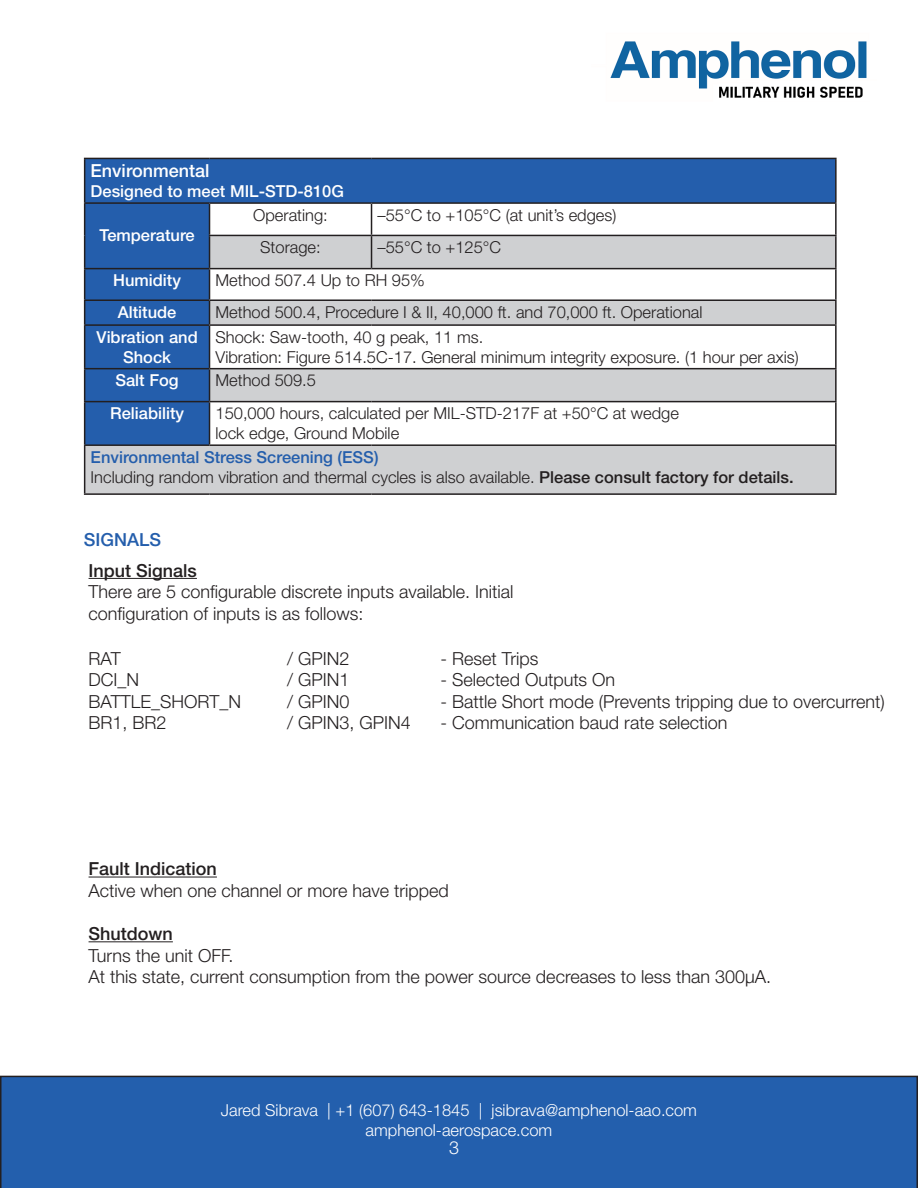
<style>
.page{position:relative;width:918px;height:1188px;background:#fff}
.page>*{position:absolute;margin:0;border:0;box-sizing:border-box;transform-origin:0 0}
.t1{font:300 18px "Helvetica Neue LT Std";color:#231f20}
.t2{font:500 18px "Helvetica Neue LT Std";color:#231f20}
.t3{font:500 18px "Helvetica Neue LT Std";color:#fff}
.t4{font:500 18px "Helvetica Neue LT Std";color:#245eac}
.t5{font:300 18px "Helvetica Neue LT Std";color:#fff}
.t6{font:300 16.5px "Helvetica Neue LT Std";color:#231f20}
.t7{font:500 16.5px/19.8px "Helvetica Neue LT Std";color:#fff;text-align:center}
.t8{font:300 16.5px/19.8px "Helvetica Neue LT Std";color:#fff;text-align:center}
.t9{font:500 16.5px "Helvetica Neue LT Std";color:#245eac}
.s1{font-weight:500}
</style>
<div class="page">
<img style="left:610px;top:41px;width:257px;height:57px">
<div style="left:0;top:1076px;width:918px;height:112px;background:#235fad"></div>
<div style="left:85px;top:159px;width:750px;height:76px;background:#245eac"></div>
<svg style="left:210px;top:204px;width:625px;height:31px"></svg>
<svg style="left:85px;top:235px;width:750px;height:258px;fill:#cfd0d2"></svg>
<hr style="left:84px;top:158px;width:126px;height:1px;background:#231f20">
<hr style="left:84px;top:159px;width:1px;height:43px;background:#231f20">
<hr style="left:210px;top:158px;width:162px;height:1px;background:#231f20">
<hr style="left:372px;top:158px;width:465px;height:1px;background:#231f20">
<hr style="left:835px;top:159px;width:2px;height:43px;background:#231f20">
<hr style="left:84px;top:202px;width:126px;height:2px;background:#231f20">
<hr style="left:84px;top:204px;width:1px;height:31px;background:#231f20">
<hr style="left:210px;top:202px;width:162px;height:2px;background:#231f20">
<hr style="left:209px;top:204px;width:1px;height:31px;background:#231f20">
<hr style="left:372px;top:202px;width:465px;height:2px;background:#231f20">
<hr style="left:371px;top:204px;width:1px;height:31px;background:#231f20">
<hr style="left:835px;top:204px;width:2px;height:31px;background:#231f20">
<hr style="left:84px;top:235px;width:1px;height:33px;background:#231f20">
<hr style="left:209px;top:235px;width:163px;height:1px;background:#231f20">
<hr style="left:209px;top:236px;width:1px;height:32px;background:#231f20">
<hr style="left:372px;top:235px;width:465px;height:1px;background:#231f20">
<hr style="left:371px;top:236px;width:1px;height:32px;background:#231f20">
<hr style="left:835px;top:236px;width:2px;height:32px;background:#231f20">
<hr style="left:84px;top:268px;width:126px;height:1px;background:#231f20">
<hr style="left:84px;top:269px;width:1px;height:30px;background:#231f20">
<hr style="left:210px;top:268px;width:162px;height:1px;background:#231f20">
<hr style="left:209px;top:269px;width:1px;height:30px;background:#231f20">
<hr style="left:372px;top:268px;width:465px;height:1px;background:#231f20">
<hr style="left:835px;top:269px;width:2px;height:30px;background:#231f20">
<hr style="left:84px;top:299px;width:126px;height:2px;background:#231f20">
<svg style="left:84px;top:301px;width:1px;height:23px"></svg>
<hr style="left:210px;top:299px;width:162px;height:2px;background:#231f20">
<svg style="left:209px;top:301px;width:1px;height:23px"></svg>
<hr style="left:372px;top:299px;width:465px;height:2px;background:#231f20">
<hr style="left:835px;top:301px;width:2px;height:23px;background:#231f20">
<hr style="left:84px;top:324px;width:126px;height:2px;background:#231f20">
<hr style="left:84px;top:326px;width:1px;height:42px;background:#231f20">
<hr style="left:210px;top:324px;width:162px;height:2px;background:#231f20">
<hr style="left:209px;top:326px;width:1px;height:42px;background:#231f20">
<hr style="left:372px;top:324px;width:465px;height:2px;background:#231f20">
<hr style="left:835px;top:326px;width:2px;height:42px;background:#231f20">
<hr style="left:84px;top:368px;width:126px;height:1px;background:#231f20">
<hr style="left:84px;top:369px;width:1px;height:32px;background:#231f20">
<hr style="left:210px;top:368px;width:162px;height:1px;background:#231f20">
<hr style="left:209px;top:369px;width:1px;height:32px;background:#231f20">
<hr style="left:372px;top:368px;width:465px;height:1px;background:#231f20">
<hr style="left:835px;top:369px;width:2px;height:32px;background:#231f20">
<hr style="left:84px;top:401px;width:126px;height:1px;background:#231f20">
<hr style="left:84px;top:402px;width:1px;height:42px;background:#231f20">
<hr style="left:210px;top:401px;width:162px;height:1px;background:#231f20">
<hr style="left:209px;top:402px;width:1px;height:42px;background:#231f20">
<hr style="left:372px;top:401px;width:465px;height:1px;background:#231f20">
<hr style="left:835px;top:402px;width:2px;height:42px;background:#231f20">
<hr style="left:84px;top:444px;width:126px;height:2px;background:#231f20">
<hr style="left:84px;top:446px;width:1px;height:47px;background:#231f20">
<hr style="left:210px;top:444px;width:162px;height:2px;background:#231f20">
<hr style="left:372px;top:444px;width:465px;height:2px;background:#231f20">
<hr style="left:835px;top:446px;width:2px;height:47px;background:#231f20">
<hr style="left:84px;top:493px;width:126px;height:2px;background:#231f20">
<hr style="left:210px;top:493px;width:162px;height:2px;background:#231f20">
<hr style="left:372px;top:493px;width:465px;height:2px;background:#231f20">
<hr style="left:89px;top:578px;width:108px;height:1px;background:#231f20">
<hr style="left:89px;top:877px;width:128px;height:1px;background:#231f20">
<hr style="left:89px;top:941px;width:84px;height:1px;background:#231f20">
<p class="t3" style="left:91px;top:160px;width:120px">Environmental</p>
<p class="t7" style="left:91px;top:181px;width:255px">Designed to meet MIL-STD-810G</p>
<p class="t7" style="left:99px;top:225px;width:97px">Temperature</p>
<p class="t6" style="left:253px;top:205px;width:76px">Operating:</p>
<p class="t6" style="left:378px;top:205px;width:240px">–55°C to +105°C (at unit’s edges)</p>
<p class="t6" style="left:260px;top:237px;width:62px">Storage:</p>
<p class="t6" style="left:378px;top:237px;width:125px">–55°C to +125°C</p>
<p class="t7" style="left:113px;top:270px;width:69px">Humidity</p>
<p class="t6" style="left:216px;top:270px;width:211px">Method 507.4 Up to RH 95%</p>
<p class="t7" style="left:118px;top:302px;width:60px">Altitude</p>
<p class="t6" style="left:216px;top:302px;width:488px">Method 500.4, Procedure I &amp; II, 40,000 ft. and 70,000 ft. Operational</p>
<p class="t7" style="left:96px;top:327px;width:103px">Vibration and<br>Shock</p>
<p class="t6" style="left:216px;top:327px;width:269px">Shock: Saw-tooth, 40 g peak, 11 ms.</p>
<p class="t6" style="left:216px;top:347px;width:585px">Vibration: Figure 514.5C-17. General minimum integrity exposure. (1 hour per axis)</p>
<p class="t7" style="left:115px;top:371px;width:65px">Salt Fog</p>
<p class="t6" style="left:216px;top:370px;width:102px">Method 509.5</p>
<p class="t7" style="left:110px;top:403px;width:75px">Reliability</p>
<p class="t6" style="left:216px;top:403px;width:465px">150,000 hours, calculated per MIL-STD-217F at +50°C at wedge</p>
<p class="t6" style="left:216px;top:423px;width:185px">lock edge, Ground Mobile</p>
<p class="t9" style="left:91px;top:447px;width:289px">Environmental Stress Screening (ESS)</p>
<p class="t6" style="left:91px;top:467px;width:705px">Including random vibration and thermal cycles is also available. <span class="s1">Please consult factory for details.</span></p>
<p class="t4" style="left:84px;top:529px;width:79px">SIGNALS</p>
<p class="t2" style="left:89px;top:559px;width:110px">Input Signals</p>
<p class="t1" style="left:89px;top:581px;width:426px">There are 5 configurable discrete inputs available. Initial</p>
<p class="t1" style="left:89px;top:602px;width:277px">configuration of inputs is as follows:</p>
<p class="t1" style="left:89px;top:647px;width:34px">RAT</p>
<p class="t1" style="left:89px;top:669px;width:52px">DCI_N</p>
<p class="t1" style="left:89px;top:690px;width:154px">BATTLE_SHORT_N</p>
<p class="t1" style="left:89px;top:712px;width:80px">BR1, BR2</p>
<p class="t1" style="left:287px;top:647px;width:64px">/ GPIN2</p>
<p class="t1" style="left:287px;top:669px;width:64px">/ GPIN1</p>
<p class="t1" style="left:287px;top:690px;width:64px">/ GPIN0</p>
<p class="t1" style="left:287px;top:712px;width:125px">/ GPIN3, GPIN4</p>
<p class="t1" style="left:441px;top:647px;width:99px">- Reset Trips</p>
<p class="t1" style="left:441px;top:669px;width:176px">- Selected Outputs On</p>
<p class="t1" style="left:441px;top:690px;width:446px">- Battle Short mode (Prevents tripping due to overcurrent)</p>
<p class="t1" style="left:441px;top:712px;width:288px">- Communication baud rate selection</p>
<p class="t2" style="left:89px;top:858px;width:130px">Fault Indication</p>
<p class="t1" style="left:89px;top:879px;width:362px">Active when one channel or more have tripped</p>
<p class="t2" style="left:89px;top:923px;width:86px">Shutdown</p>
<p class="t1" style="left:89px;top:944px;width:147px">Turns the unit OFF.</p>
<p class="t1" style="left:89px;top:966px;width:684px">At this state, current consumption from the power source decreases to less than 300μA.</p>
<p class="t8" style="left:221px;top:1100px;width:478px">Jared Sibrava | +1 (607) 643-1845 | jsibrava@amphenol-aao.com amphenol-aerospace.com</p>
<p class="t5" style="left:449px;top:1136px;width:12px">3</p>
</div>
